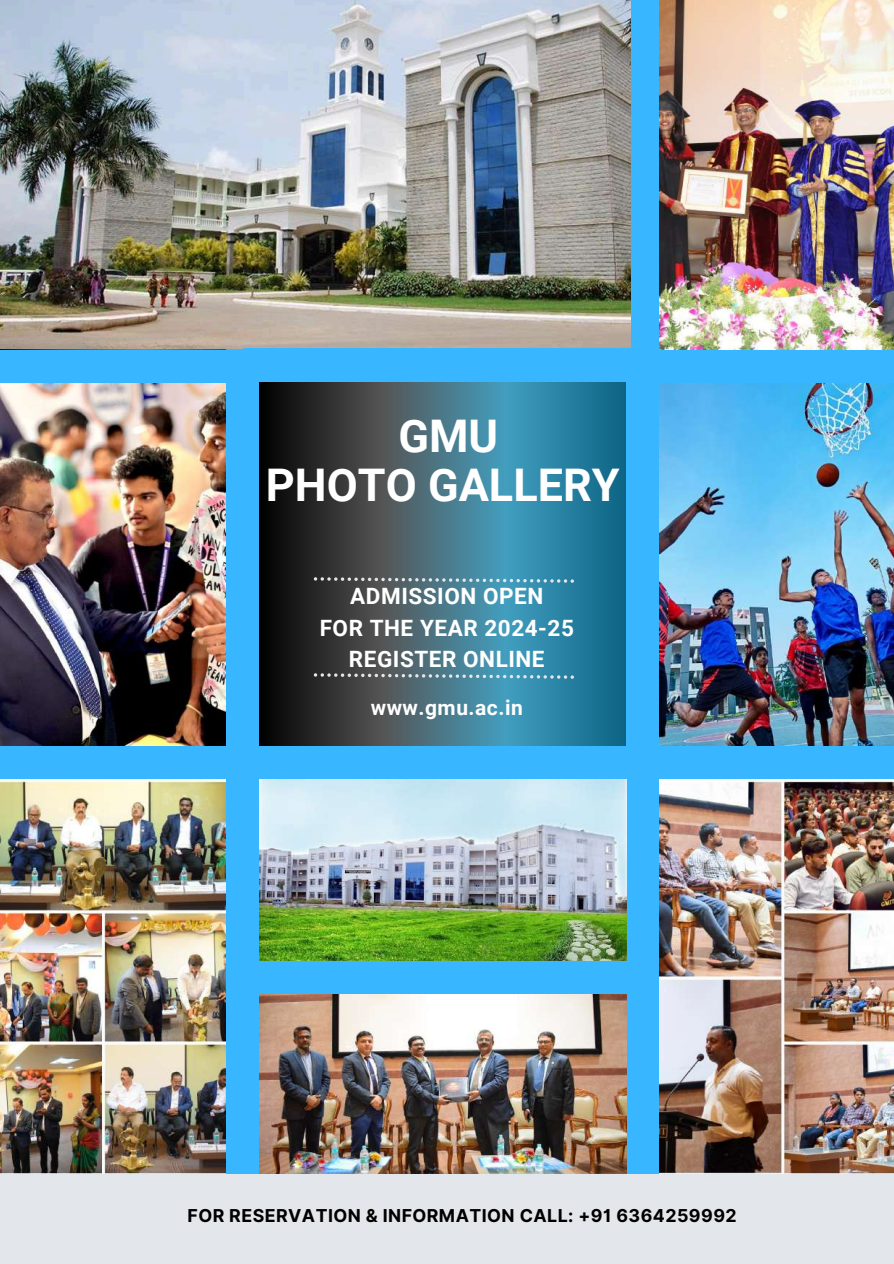
<style>
.page{position:relative;width:894px;height:1264px;background:#fff}
.page>*{position:absolute;margin:0;border:0;box-sizing:border-box;transform-origin:0 0}
.t1{font:700 45px/48.3px "Roboto";color:#fff;text-align:center}
.t2{font:700 22.5px/31.5px "Roboto";letter-spacing:.025em;color:#fff;text-align:center}
.t3{font:700 21px "Roboto";letter-spacing:.025em;color:#fff}
.t4{font:700 17.85px "Inter";letter-spacing:.025em;color:#000}
</style>
<div class="page">
<div style="left:0;top:0;width:893px;height:1263px;background:#38b6ff"></div>
<svg style="left:259px;top:382px;width:366px;height:363px;background:#346070"></svg>
<img style="left:659px;top:0;width:234px;height:349px">
<img style="left:0;top:383px;width:225px;height:362px">
<img style="left:659px;top:383px;width:234px;height:362px">
<img style="left:0;top:779px;width:225px;height:395px">
<img style="left:259px;top:779px;width:367px;height:181px">
<img style="left:659px;top:779px;width:234px;height:395px">
<img style="left:259px;top:994px;width:367px;height:180px">
<div style="left:0;top:1174px;width:893px;height:89px;background:#e3e6ea"></div>
<img style="left:0;top:0;width:630px;height:348px">
<svg style="left:314px;top:577px;width:259px;height:6px;background:#658996"></svg>
<svg style="left:314px;top:673px;width:259px;height:6px;background:#658996"></svg>
<h1 class="t1" style="left:266px;top:413px;width:355px">GMU<br>PHOTO GALLERY</h1>
<p class="t2" style="left:319px;top:581px;width:255px">ADMISSION OPEN<br>FOR THE YEAR 2024-25<br>REGISTER ONLINE</p>
<p class="t3" style="left:370px;top:695px;width:154px">www.gmu.ac.in</p>
<p class="t4" style="left:187px;top:1204px;width:550px">FOR RESERVATION &amp; INFORMATION CALL: +91 6364259992</p>
</div>
